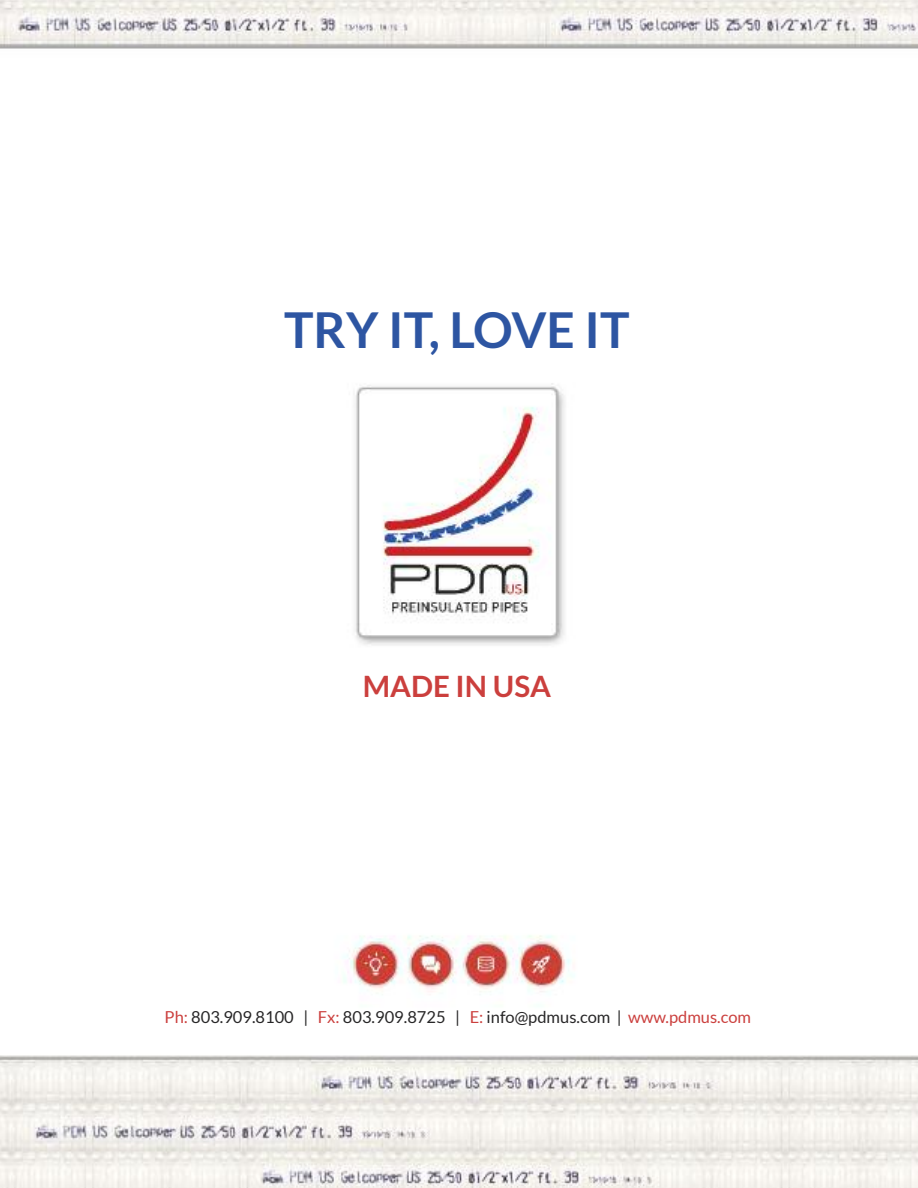
<style>
.page{position:relative;width:918px;height:1188px;background:#fff}
.page>*{position:absolute;margin:0;border:0;box-sizing:border-box;transform-origin:0 0}
.t1{font:700 49.65px "Lato";color:#2d55a2}
.t2{font:700 29.55px "Lato";color:#cb3f3d}
.t3{font:16.5px "Lato";color:#272627}
.s1{color:#cb3f3d}
</style>
<div class="page">
<img style="left:0;top:0;width:918px;height:1188px">
<h1 class="t1" style="left:284px;top:299px;width:347px">TRY IT, LOVE IT</h1>
<h2 class="t2" style="left:363px;top:668px;width:190px">MADE IN USA</h2>
<p class="t3" style="left:165px;top:1006px;width:588px"><span class="s1">Ph:</span> 803.909.8100 | <span class="s1">Fx:</span> 803.909.8725 | <span class="s1">E:</span> info@pdmus.com | <span class="s1">www.pdmus.com</span></p>
</div>
